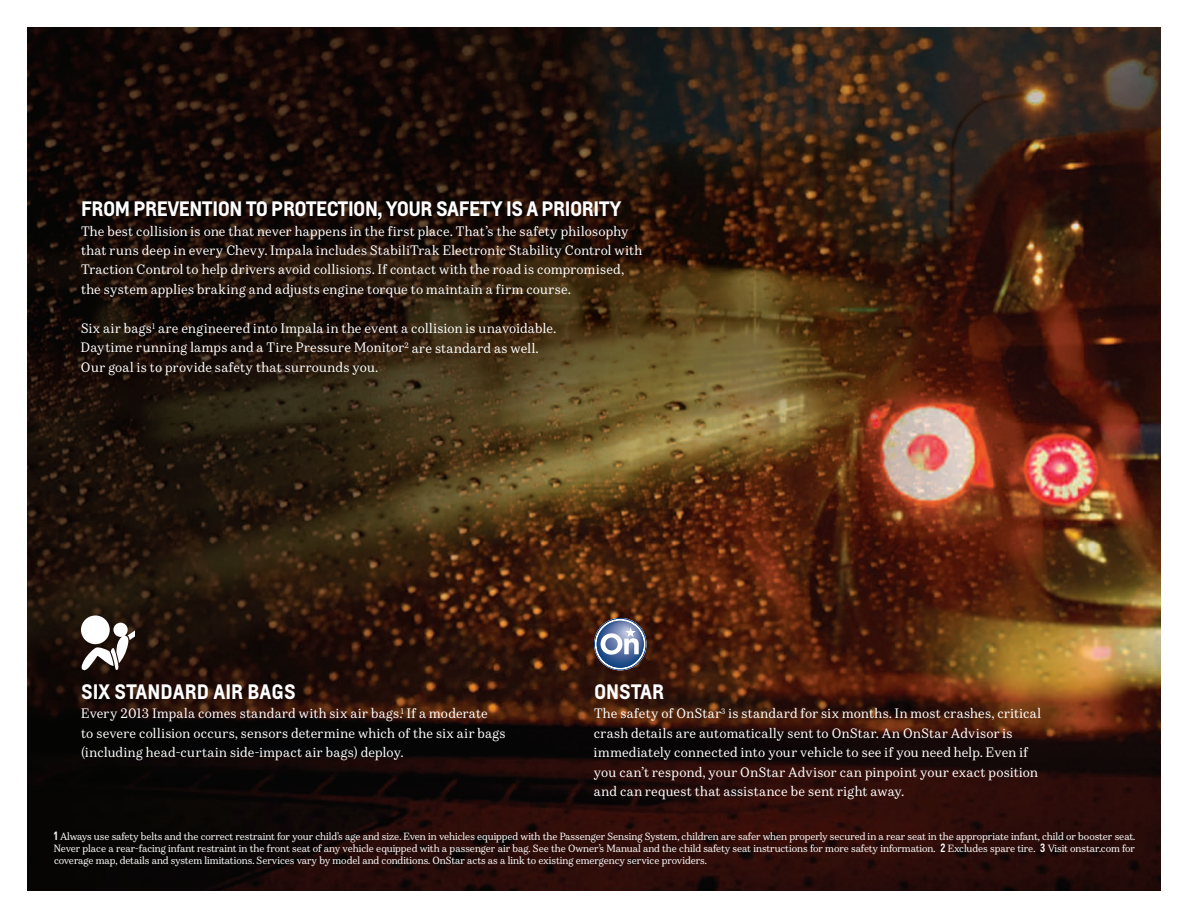
<style>
.page{position:relative;width:1188px;height:918px;background:#fff}
.page>*{position:absolute;margin:0;border:0;box-sizing:border-box;transform-origin:0 0}
.t1{font:700 19.5px "Louis";letter-spacing:-.025em;color:#fff}
.t2{font:700 19.5px "Louis";color:#fff}
.t3{font:12.75px/19.5px "Durant";letter-spacing:.02em;color:#fff}
.t4{font:9.75px/12px "Durant";color:#fff;text-align:justify}
.s1{font-family:"Louis";font-weight:600;font-stretch:condensed;font-size:11.25px}
</style>
<div class="page">
<img style="left:27px;top:27px;width:1134px;height:864px">
<div style="left:81px;top:615px;width:29px;height:29px;background:#fff;border-radius:50%"></div>
<svg style="left:80px;top:623px;width:55px;height:48px"></svg>
<svg style="left:594px;top:618px;width:53px;height:52px"></svg>
<svg style="left:595px;top:619px;width:50px;height:50px"></svg>
<h1 class="t1" style="left:81px;top:196px;width:24px">FROM</h1>
<h1 class="t1" style="left:133px;top:196px;width:490px">PREVENTION TO PROTECTION, YOUR SAFETY IS A PRIORITY</h1>
<p class="t3" style="left:81px;top:221px;width:563px">The best collision is one that never happens in the first place. That’s the safety philosophy that runs deep in every Chevy. Impala includes StabiliTrak Electronic Stability Control with Traction Control to help drivers avoid collisions. If contact with the road is compromised, the system applies braking and adjusts engine torque to maintain a firm course.</p>
<p class="t3" style="left:81px;top:319px;width:477px">Six air bags<sup>1</sup> are engineered into Impala in the event a collision is unavoidable.<br>Daytime running lamps and a Tire Pressure Monitor<sup>2</sup> are standard as well.<br>Our goal is to provide safety that surrounds you.</p>
<h1 class="t1" style="left:594px;top:678px;width:72px">ONSTAR</h1>
<p class="t3" style="left:594px;top:704px;width:449px">The safety of OnStar<sup>3</sup> is standard for six months. In most crashes, critical crash details are automatically sent to OnStar. An OnStar Advisor is immediately connected into your vehicle to see if you need help. Even if you can’t respond, your OnStar Advisor can pinpoint your exact position and can request that assistance be sent right away.</p>
<p class="t4" style="left:54px;top:830px;width:1083px"><span class="s1">1</span> Always use safety belts and the correct restraint for your child’s age and size. Even in vehicles equipped with the Passenger Sensing System, children are safer when properly secured in a rear seat in the appropriate infant, child or booster seat.<br>Never place a rear-facing infant restraint in the front seat of any vehicle equipped with a passenger air bag. See the Owner’s Manual and the child safety seat instructions for more safety information. <span class="s1">2</span> Excludes spare tire. <span class="s1">3</span> Visit onstar.com for coverage map, details and system limitations. Services vary by model and conditions. OnStar acts as a link to existing emergency service providers.</p>
<h1 class="t2" style="left:81px;top:678px;width:215px">SIX STANDARD AIR BAGS</h1>
<p class="t3" style="left:81px;top:704px;width:426px">Every 2013 Impala comes standard with six air bags.<sup>1</sup> If a moderate<br>to severe collision occurs, sensors determine which of the six air bags (including head-curtain side-impact air bags) deploy.</p>
</div>
